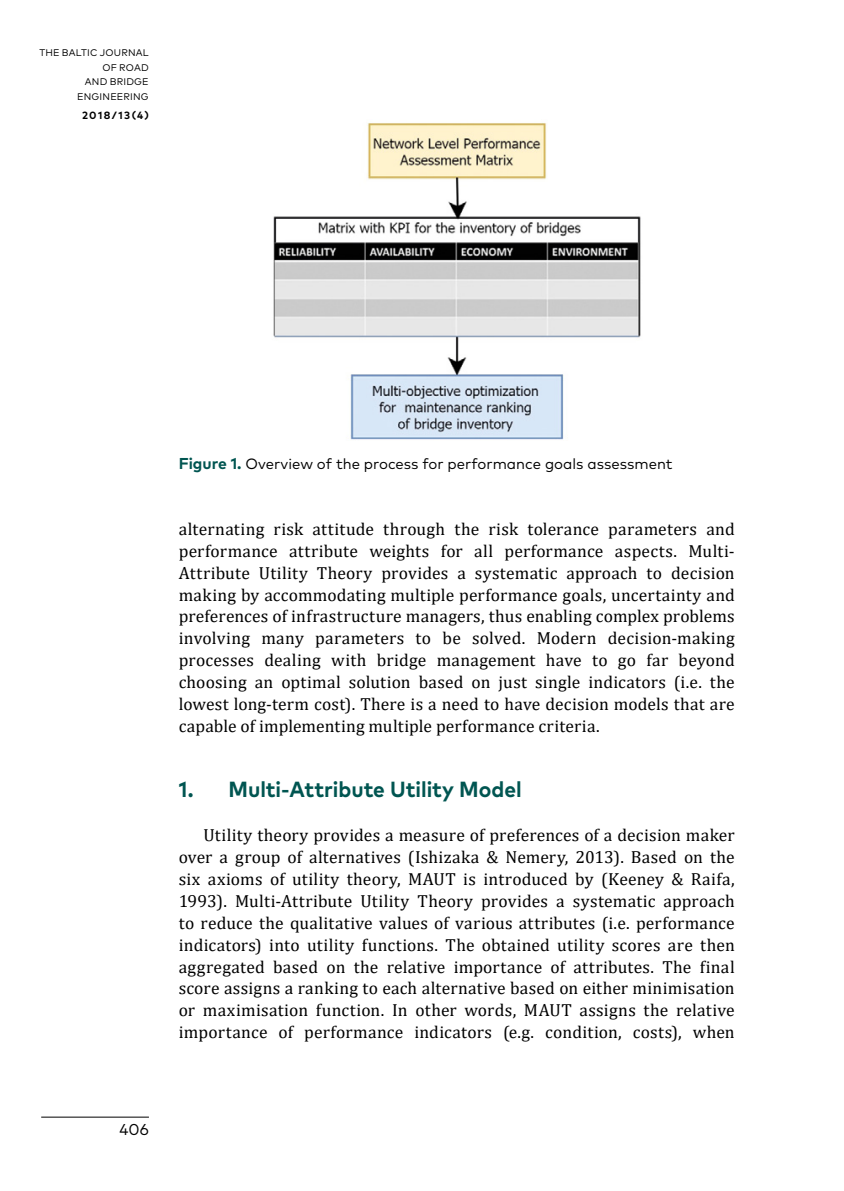
<style>
.page{position:relative;width:844px;height:1191px;background:#fff}
.page>*{position:absolute;margin:0;border:0;box-sizing:border-box;transform-origin:0 0}
.t1{font:700 21.88px "Mark Pro";color:#005551;scale:.96 1}
.t2{font:17.5px/21.9px "Cambria";letter-spacing:.01em;color:#000;text-align:justify}
.t3{font:15.75px "Mark Pro";color:#000}
.t4{font:14.88px "Mark Pro";color:#000}
.t5{font:700 10.5px "Mark Pro";letter-spacing:.13em;color:#000}
.t6{font:9.62px/14.3px "Mark Pro";letter-spacing:.02em;color:#000;text-align:right}
.s1{font-weight:700;font-size:15.75px;color:#005551}
</style>
<div class="page">
<hr style="left:41px;top:1116px;width:108px;height:1px;background:#000">
<img style="left:273px;top:122px;width:368px;height:318px">
<p class="t6" style="left:39px;top:45px;width:111px">THE BALTIC JOURNAL<br>OF ROAD<br>AND BRIDGE<br>ENGINEERING</p>
<p class="t5" style="left:82px;top:107px;width:68px">2018/13(4)</p>
<p class="t4" style="left:179px;top:453px;width:495px"><span class="s1">Figure 1.</span> Overview of the process for performance goals assessment</p>
<p class="t2" style="left:179px;top:518px;width:557px">alternating risk attitude through the risk tolerance parameters and performance attribute weights for all performance aspects. Multi-Attribute Utility Theory provides a systematic approach to decision making by accommodating multiple performance goals, uncertainty and preferences of infrastructure managers, thus enabling complex problems involving many parameters to be solved. Modern decision-making processes dealing with bridge management have to go far beyond choosing an optimal solution based on just single indicators (i.e. the lowest long-term cost). There is a need to have decision models that are capable of implementing multiple performance criteria.</p>
<p class="t1" style="left:179px;top:773px;width:359px">1. Multi-Attribute Utility Model</p>
<p class="t2" style="left:179px;top:824px;width:557px;text-indent:25px">Utility theory provides a measure of preferences of a decision maker over a group of alternatives (Ishizaka &amp; Nemery, 2013). Based on the six axioms of utility theory, MAUT is introduced by (Keeney &amp; Raifa, 1993). Multi-Attribute Utility Theory provides a systematic approach to reduce the qualitative values of various attributes (i.e. performance indicators) into utility functions. The obtained utility scores are then aggregated based on the relative importance of attributes. The final score assigns a ranking to each alternative based on either minimisation or maximisation function. In other words, MAUT assigns the relative importance of performance indicators (e.g. condition, costs), when</p>
<p class="t3" style="left:119px;top:1118px;width:31px">406</p>
</div>
